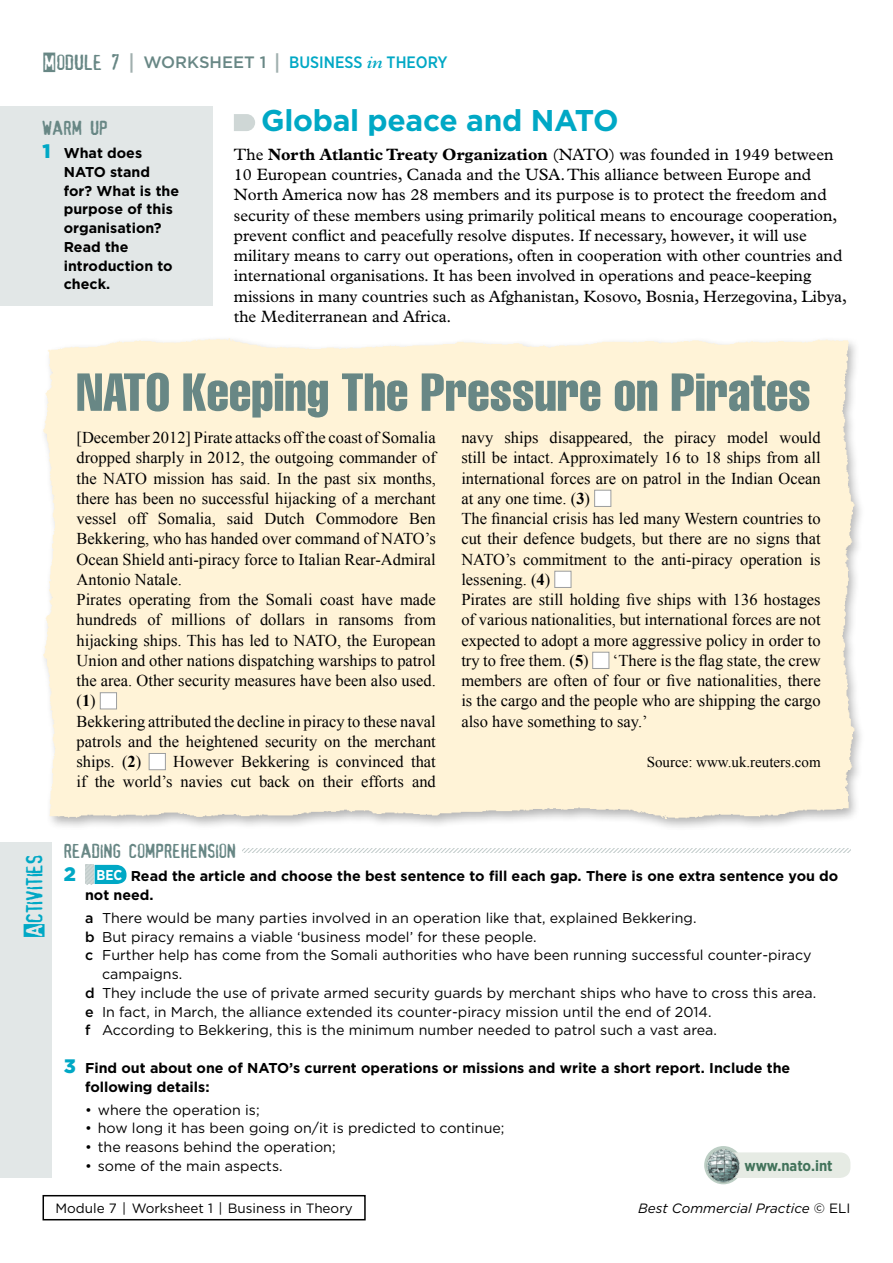
<style>
.page{position:relative;width:893px;height:1263px;background:#fff}
.page>*{position:absolute;margin:0;border:0;box-sizing:border-box;transform-origin:0 0}
.t1{font:extra-condensed 52.5px "Helvetica";color:#688785}
.t2{font:700 30px "Gotham HTF";letter-spacing:-.01em;color:#00a8c5}
.t3{font:22.5px "Alias";color:#00a8c5}
.t4{font:19.5px "Alias";color:#688785}
.t5{font:16.5px/20.2px "Times New Roman";color:#000}
.t6{font:16.5px/20.2px "Plantin Std";color:#000}
.t7{font:500 16.5px "Gotham Narrow";color:#00a8c5}
.t8{font:15px "Times New Roman";color:#000}
.t9{font:700 15px "Gotham Narrow";letter-spacing:-.005em;color:#42735b}
.t10{font:14.25px "Gotham HTF";color:#000}
.t11{font:700 14.25px/18.8px "Gotham HTF";color:#000}
.t12{font:13.5px "Gotham HTF";color:#000}
.t13{font:italic 13.5px "Gotham HTF";color:#000}
.s1{font-family:"Alias";font-weight:400;font-size:21px;color:#688785}
.s2{font-family:"Confidential";font-weight:400;font-size:21px;color:#688785}
.s3{font-family:"Gotham HTF";font-size:21px;color:#a0afae}
.s4{font-family:"Gotham HTF";color:#688785}
.s5{font-family:"Plantin Std";font-weight:600;font-style:italic}
.s6{font-weight:700}
.s7{font-weight:900;font-size:19.5px;color:#00a8c5}
.s8{font-family:"Gotham Narrow";color:#fff}
.s9{font-weight:500}
.s10{font-style:normal}
</style>
<div class="page">
<div style="left:43px;top:1195px;width:323px;height:25px;border:2px solid #000"></div>
<svg style="left:234px;top:114px;width:21px;height:17px"></svg>
<div style="left:0;top:106px;width:213px;height:200px;background:#e2e7e7"></div>
<div style="left:0;top:842px;width:51px;height:336px;background:#e2e7e7"></div>
<svg style="left:85px;top:865px;width:41px;height:19px"></svg>
<svg style="left:242px;top:848px;width:608px;height:5px"></svg>
<svg style="left:704px;top:1146px;width:38px;height:38px"></svg>
<div style="left:723px;top:1152px;width:127px;height:26px;background:#e6ebe4;border-radius:10px"></div>
<img style="left:706px;top:1148px;width:34px;height:34px">
<div style="left:100px;top:692px;width:17px;height:17px;background:#fff;border:1px solid #9c9e9f"></div>
<div style="left:149px;top:753px;width:17px;height:17px;background:#fff;border:1px solid #9c9e9f"></div>
<div style="left:594px;top:490px;width:17px;height:17px;background:#fff;border:1px solid #9c9e9f"></div>
<div style="left:554px;top:571px;width:17px;height:17px;background:#fff;border:1px solid #9c9e9f"></div>
<div style="left:592px;top:652px;width:17px;height:17px;background:#fff;border:1px solid #9c9e9f"></div>
<p class="t7" style="left:43px;top:52px;width:407px"><span class="s1">Module</span> <span class="s2">7</span> <span class="s3">|</span> <span class="s4">WORKSHEET 1</span> <span class="s3">|</span> BUSINESS <span class="s5">in</span> THEORY</p>
<h2 class="t2" style="left:261px;top:103px;width:359px">Global peace and NATO</h2>
<p class="t6" style="left:234px;top:144px;width:614px">The <span class="s6">North Atlantic Treaty Organization</span> (NATO) was founded in 1949 between 10 European countries, Canada and the USA. This alliance between Europe and North America now has 28 members and its purpose is to protect the freedom and security of these members using primarily political means to encourage cooperation, prevent conflict and peacefully resolve disputes. If necessary, however, it will use military means to carry out operations, often in cooperation with other countries and international organisations. It has been involved in operations and peace-keeping missions in many countries such as Afghanistan, Kosovo, Bosnia, Herzegovina, Libya, the Mediterranean and Africa.</p>
<p class="t4" style="left:43px;top:117px;width:67px">warm up</p>
<p class="t11" style="left:64px;top:143px;width:117px;text-indent:-21px"><span class="s7">1</span> What does<br>NATO stand for? What is the purpose of this organisation?<br>Read the introduction to check.</p>
<h1 class="t1" style="left:77px;top:359px;width:736px">NATO Keeping The Pressure on Pirates</h1>
<p class="t5" style="left:77px;top:427px;width:361px">[December 2012] Pirate attacks off the coast of Somalia dropped sharply in 2012, the outgoing commander of the NATO mission has said. In the past six months, there has been no successful hijacking of a merchant vessel off Somalia, said Dutch Commodore Ben Bekkering, who has handed over command of NATO’s Ocean Shield anti-piracy force to Italian Rear-Admiral Antonio Natale.<br>Pirates operating from the Somali coast have made hundreds of millions of dollars in ransoms from hijacking ships. This has led to NATO, the European Union and other nations dispatching warships to patrol the area. Other security measures have been also used. (<span class="s6">1</span>)<br>Bekkering attributed the decline in piracy to these naval patrols and the heightened security on the merchant ships. (<span class="s6">2</span>)</p>
<p class="t5" style="left:77px;top:751px;width:361px;text-align:right">However Bekkering is convinced that<br>if the world’s navies cut back on their efforts and</p>
<p class="t5" style="left:461px;top:427px;width:361px">navy ships disappeared, the piracy model would still be intact. Approximately 16 to 18 ships from all international forces are on patrol in the Indian Ocean at any one time. (<span class="s6">3</span>)<br>The financial crisis has led many Western countries to cut their defence budgets, but there are no signs that NATO’s commitment to the anti-piracy operation is lessening. (<span class="s6">4</span>)<br>Pirates are still holding five ships with 136 hostages of various nationalities, but international forces are not expected to adopt a more aggressive policy in order to try to free them. (<span class="s6">5</span>)</p>
<p class="t5" style="left:461px;top:650px;width:361px;text-align:justify;text-indent:151px">‘There is the flag state, the crew members are often of four or five nationalities, there is the cargo and the people who are shipping the cargo also have something to say.’</p>
<p class="t8" style="left:647px;top:752px;width:175px">Source: www.uk.reuters.com</p>
<h3 class="t3" style="left:21px;top:938px;width:85px;rotate:-90deg">Activities</h3>
<p class="t4" style="left:64px;top:840px;width:174px">reading comprehension</p>
<p class="t11" style="left:85px;top:866px;width:755px;text-indent:-21px"><span class="s7">2</span> <span class="s8">BEC</span> Read the article and choose the best sentence to fill each gap. There is one extra sentence you do not need.</p>
<p class="t10" style="left:85px;top:910px;width:613px"><span class="s9">a</span> There would be many parties involved in an operation like that, explained Bekkering.</p>
<p class="t10" style="left:85px;top:928px;width:453px"><span class="s9">b</span> But piracy remains a viable ‘business model’ for these people.</p>
<p class="t10" style="left:85px;top:947px;width:728px"><span class="s9">c</span> Further help has come from the Somali authorities who have been running successful counter-piracy</p>
<p class="t10" style="left:102px;top:966px;width:82px">campaigns.</p>
<p class="t10" style="left:85px;top:985px;width:733px"><span class="s9">d</span> They include the use of private armed security guards by merchant ships who have to cross this area.</p>
<p class="t10" style="left:85px;top:1003px;width:628px"><span class="s9">e</span> In fact, in March, the alliance extended its counter-piracy mission until the end of 2014.</p>
<p class="t10" style="left:85px;top:1022px;width:633px"><span class="s9">f</span> According to Bekkering, this is the minimum number needed to patrol such a vast area.</p>
<p class="t11" style="left:85px;top:1058px;width:707px;text-indent:-21px"><span class="s7">3</span> Find out about one of NATO’s current operations or missions and write a short report. Include the following details:</p>
<p class="t10" style="left:85px;top:1101px;width:176px">• where the operation is;</p>
<p class="t10" style="left:85px;top:1120px;width:421px">• how long it has been going on/it is predicted to continue;</p>
<p class="t10" style="left:85px;top:1139px;width:252px">• the reasons behind the operation;</p>
<p class="t10" style="left:85px;top:1158px;width:199px">• some of the main aspects.</p>
<p class="t9" style="left:745px;top:1156px;width:90px">www.nato.int</p>
<p class="t12" style="left:55px;top:1201px;width:299px">Module 7 | Worksheet 1 | Business in Theory</p>
<p class="t13" style="left:638px;top:1201px;width:214px">Best Commercial Practice <span class="s10">© ELI</span></p>
</div>
